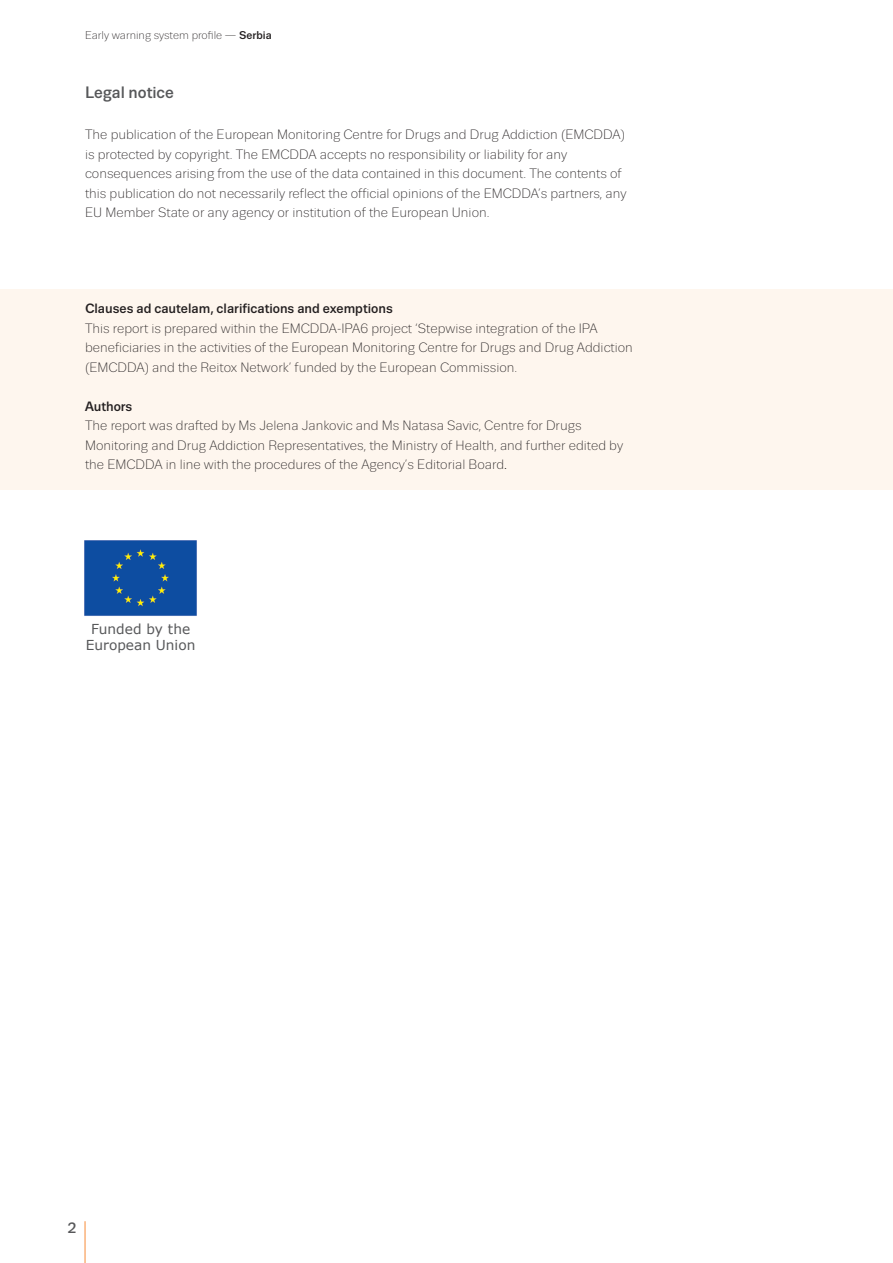
<style>
.page{position:relative;width:893px;height:1263px;background:#fff}
.page>*{position:absolute;margin:0;border:0;box-sizing:border-box;transform-origin:0 0}
.title2{font:500 16.5px "Trivia Sans";color:#57585a}
.t1{font:500 15px "Trivia Sans";color:#57585a}
.t2{font:13.8px/16.5px "Verdana";color:#57585a;text-align:center}
.text{font:300 13.5px/19.5px "Trivia Sans";color:#231f20}
.text-2{font:500 13.5px "Trivia Sans";color:#231f20}
.t3{font:300 11.25px "Trivia Sans";color:#231f20}
.s1{font-weight:500}
.s2{font-weight:400}
</style>
<div class="page">
<hr style="left:84px;top:1221px;width:2px;height:42px;background:#fab27a">
<div style="left:0;top:289px;width:893px;height:201px;background:#fef6ee"></div>
<img style="left:84px;top:540px;width:113px;height:76px">
<p class="t3" style="left:85px;top:29px;width:188px">Early warning system profile — <span class="s1">Serbia</span></p>
<p class="title2" style="left:85px;top:84px;width:90px">Legal notice</p>
<p class="text" style="left:85px;top:125px;width:543px">The publication of the European Monitoring Centre for Drugs and Drug Addiction (EMCDDA) is protected by copyright. The EMCDDA accepts no responsibility or liability for any consequences arising from the use of the data contained in this document. The contents of this publication do not necessarily reflect the official opinions of the EMCDDA’s partners, any EU Member State or any agency or institution of the European Union.</p>
<p class="text-2" style="left:85px;top:301px;width:309px">Clauses ad cautelam, clarifications and exemptions</p>
<p class="text" style="left:85px;top:319px;width:549px">This report is prepared within the EMCDDA-IPA6 project ‘Stepwise integration of the IPA beneficiaries in the activities of the European Monitoring Centre for Drugs and Drug Addiction (EMCDDA) and the Reitox Network’ funded by the European Commission.</p>
<p class="text-2" style="left:85px;top:399px;width:49px">Authors</p>
<p class="text" style="left:85px;top:416px;width:540px">The report was drafted by Ms Jelena Jankovic and Ms Natasa Savic, Centre for Drugs<br>Monitoring and Drug Addiction Representatives, the Ministry of Health, and further edited by the EMCDDA in line with the procedures of the Agency’s Editorial Board<span class="s2">.</span></p>
<p class="t2" style="left:86px;top:620px;width:111px">Funded by the<br>European Union</p>
<p class="t1" style="left:68px;top:1220px;width:10px">2</p>
</div>
